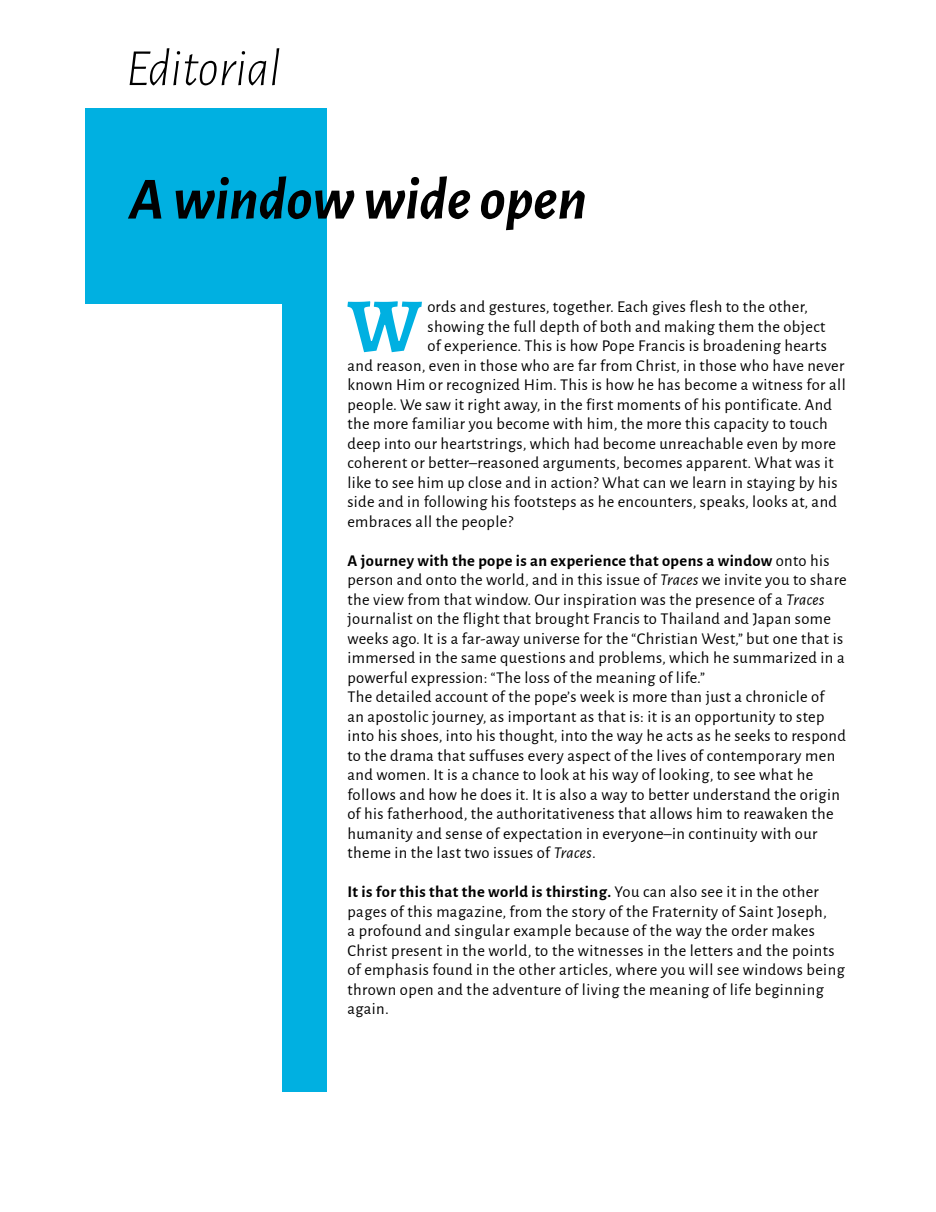
<style>
.page{position:relative;width:936px;height:1212px;background:#fff}
.page>*{position:absolute;margin:0;border:0;box-sizing:border-box;transform-origin:0 0}
.t1{font:700 76.65px "Alegreya";color:#00b0e1}
.t2{font:italic 700 60px "Alegreya Sans";color:#000}
.t3{font:italic 300 52.5px "Alegreya Sans";color:#000}
.t4{font:16.5px/19.5px "Alegreya Sans";letter-spacing:.025em;color:#000}
.s1{font-weight:700}
.s2{font-style:italic}
</style>
<div class="page">
<div style="left:85px;top:108px;width:241px;height:984px;background:#00b0e1"></div>
<div style="left:74px;top:304px;width:208px;height:809px;background:#fff"></div>
<h3 class="t3" style="left:126px;top:34px;width:156px">Editorial</h3>
<h2 class="t2" style="left:129px;top:156px;width:459px">A window wide open</h2>
<h1 class="t1" style="left:348px;top:276px;width:75px">W</h1>
<p class="t4" style="left:427px;top:296px;width:382px">ords and gestures, together. Each gives flesh to the other,</p>
<p class="t4" style="left:427px;top:316px;width:399px">showing the full depth of both and making them the object</p>
<p class="t4" style="left:427px;top:335px;width:401px">of experience. This is how Pope Francis is broadening hearts</p>
<p class="t4" style="left:347px;top:355px;width:498px">and reason, even in those who are far from Christ, in those who have never</p>
<p class="t4" style="left:347px;top:374px;width:500px">known Him or recognized Him. This is how he has become a witness for all</p>
<p class="t4" style="left:347px;top:394px;width:486px">people. We saw it right away, in the first moments of his pontificate. And</p>
<p class="t4" style="left:347px;top:413px;width:482px">the more familiar you become with him, the more this capacity to touch</p>
<p class="t4" style="left:347px;top:433px;width:490px">deep into our heartstrings, which had become unreachable even by more</p>
<p class="t4" style="left:347px;top:452px;width:488px">coherent or better–reasoned arguments, becomes apparent. What was it</p>
<p class="t4" style="left:347px;top:472px;width:491px">like to see him up close and in action? What can we learn in staying by his</p>
<p class="t4" style="left:347px;top:491px;width:491px">side and in following his footsteps as he encounters, speaks, looks at, and</p>
<p class="t4" style="left:347px;top:511px;width:167px">embraces all the people?</p>
<p class="t4" style="left:347px;top:550px;width:501px"><span class="s1">A journey with the pope is an experience that opens a window</span> onto his person and onto the world, and in this issue of <span class="s2">Traces</span> we invite you to share the view from that window. Our inspiration was the presence of a <span class="s2">Traces </span>journalist on the flight that brought Francis to Thailand and Japan some weeks ago. It is a far-away universe for the “Christian West,” but one that is immersed in the same questions and problems, which he summarized in a powerful expression: “The loss of the meaning of life.”<br>The detailed account of the pope’s week is more than just a chronicle of<br>an apostolic journey, as important as that is: it is an opportunity to step into his shoes, into his thought, into the way he acts as he seeks to respond to the drama that suffuses every aspect of the lives of contemporary men and women. It is a chance to look at his way of looking, to see what he follows and how he does it. It is also a way to better understand the origin of his fatherhood, the authoritativeness that allows him to reawaken the humanity and sense of expectation in everyone–in continuity with our theme in the last two issues of <span class="s2">Traces</span>.</p>
<p class="t4" style="left:347px;top:881px;width:498px"><span class="s1">It is for this that the world is thirsting.</span> You can also see it in the other pages of this magazine, from the story of the Fraternity of Saint Joseph,<br>a profound and singular example because of the way the order makes Christ present in the world, to the witnesses in the letters and the points of emphasis found in the other articles, where you will see windows being thrown open and the adventure of living the meaning of life beginning again.</p>
</div>
